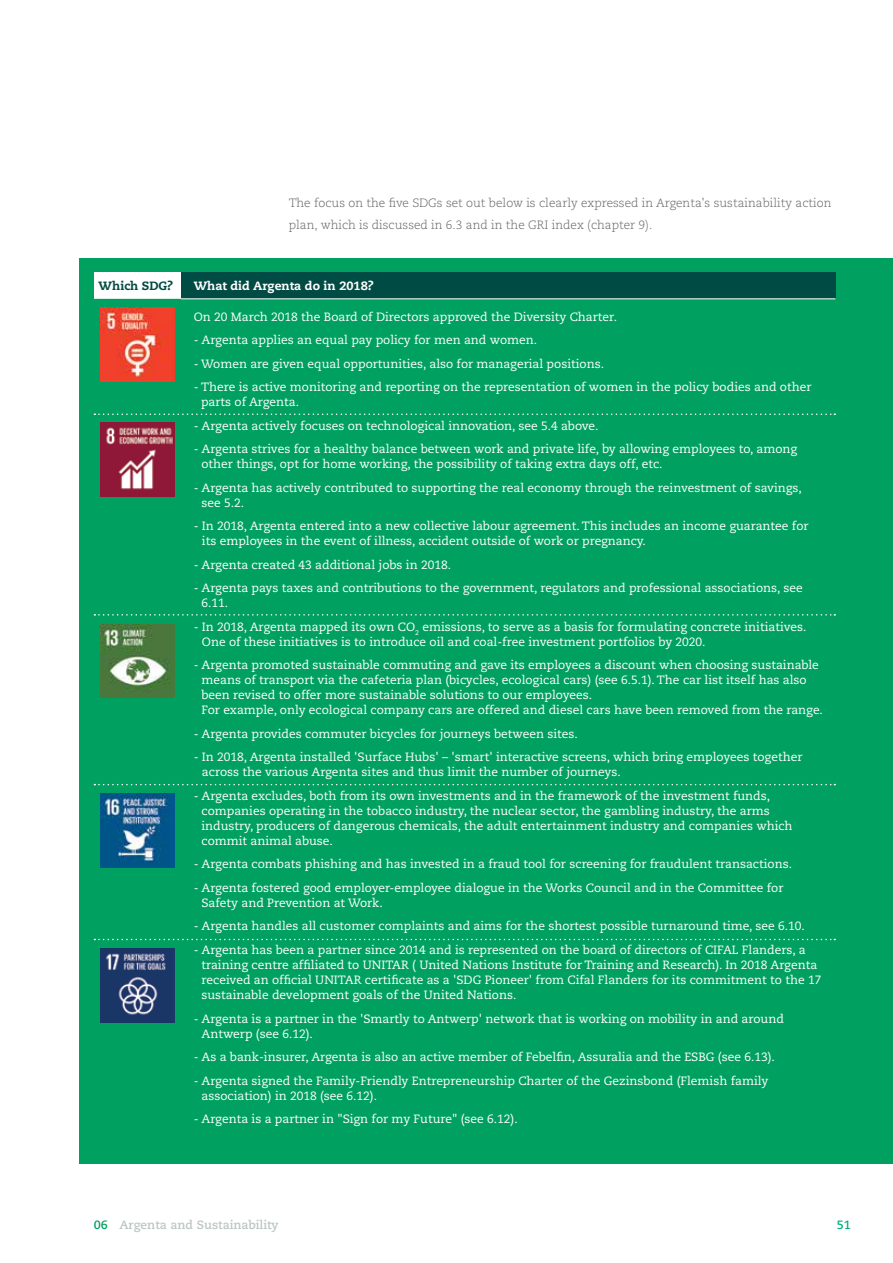
<style>
.page{position:relative;width:893px;height:1263px;background:#fff}
.page>*{position:absolute;margin:0;border:0;box-sizing:border-box;transform-origin:0 0}
.t1{font:12px/15px "Caecilia LT Std";color:#fff}
.t2{font:300 12px/22.5px "Caecilia LT Std";color:#616264}
.t3{font:700 12px "Caecilia LT Std";color:#bcc7c5}
.t4{font:800 12px "Caecilia LT Std";color:#fff}
.t5{font:800 12px "Caecilia LT Std";color:#004b43}
.t6{font:700 12px "Caecilia LT Std";color:#00ae7b}
.s1{color:#00a160}
</style>
<div class="page">
<div style="left:80px;top:259px;width:813px;height:905px;background:#00a160"></div>
<div style="left:94px;top:273px;width:87px;height:26px;background:#fff"></div>
<div style="left:181px;top:273px;width:655px;height:26px;background:#004b43"></div>
<hr style="left:181px;top:298px;width:655px;height:1px;background:#fff">
<img style="left:100px;top:307px;width:74px;height:74px">
<img style="left:100px;top:422px;width:74px;height:74px">
<img style="left:100px;top:624px;width:74px;height:74px">
<img style="left:100px;top:794px;width:74px;height:73px">
<img style="left:100px;top:949px;width:74px;height:73px">
<svg style="left:94px;top:413px;width:741px;height:2px"></svg>
<svg style="left:94px;top:614px;width:741px;height:2px"></svg>
<svg style="left:94px;top:784px;width:741px;height:1px"></svg>
<svg style="left:94px;top:939px;width:741px;height:1px"></svg>
<p class="t2" style="left:289px;top:192px;width:544px">The focus on the five SDGs set out below is clearly expressed in Argenta's sustainability action plan, which is discussed in 6.3 and in the GRI index (chapter 9).</p>
<p class="t5" style="left:99px;top:279px;width:76px">Which SDG?</p>
<p class="t4" style="left:194px;top:279px;width:181px">What did Argenta do in 2018?</p>
<p class="t1" style="left:194px;top:309px;width:425px">On 20 March 2018 the Board of Directors approved the Diversity Charter.</p>
<p class="t1" style="left:194px;top:333px;width:345px">- Argenta applies an equal pay policy for men and women.</p>
<p class="t1" style="left:194px;top:356px;width:412px">- Women are given equal opportunities, also for managerial positions.</p>
<p class="t1" style="left:201px;top:380px;width:612px;text-indent:-7px">- There is active monitoring and reporting on the representation of women in the policy bodies and other parts of Argenta.</p>
<p class="t1" style="left:194px;top:418px;width:406px">- Argenta actively focuses on technological innovation, see 5.4 above.</p>
<p class="t1" style="left:201px;top:442px;width:597px;text-indent:-8px">- Argenta strives for a healthy balance between work and private life, by allowing employees to, among other things, opt for home working, the possibility of taking extra days off, etc.</p>
<p class="t1" style="left:201px;top:480px;width:602px;text-indent:-8px">- Argenta has actively contributed to supporting the real economy through the reinvestment of savings, see 5.2.</p>
<p class="t1" style="left:202px;top:519px;width:608px;text-indent:-8px">- In 2018, Argenta entered into a new collective labour agreement. This includes an income guarantee for its employees in the event of illness, accident outside of work or pregnancy.</p>
<p class="t1" style="left:194px;top:557px;width:259px">- Argenta created 43 additional jobs in 2018.</p>
<p class="t1" style="left:201px;top:581px;width:603px;text-indent:-8px">- Argenta pays taxes and contributions to the government, regulators and professional associations, see<br>6.11.</p>
<p class="t1" style="left:202px;top:619px;width:606px;text-indent:-8px">- In 2018, Argenta mapped its own CO<sub>2</sub> emissions, to serve as a basis for formulating concrete initiatives.<br>One of these initiatives is to introduce oil and coal-free investment portfolios by 2020.</p>
<p class="t1" style="left:201px;top:658px;width:623px;text-indent:-8px">- Argenta promoted sustainable commuting and gave its employees a discount when choosing sustainable means of transport via the cafeteria plan (bicycles, ecological cars) (see 6.5.1). The car list itself has also been revised to offer more sustainable solutions to our employees.<br>For example, only ecological company cars are offered and diesel cars have been removed from the range.</p>
<p class="t1" style="left:194px;top:726px;width:386px">- Argenta provides commuter bicycles for journeys between sites.</p>
<p class="t1" style="left:202px;top:750px;width:602px;text-indent:-8px">- In 2018, Argenta installed 'Surface Hubs' – 'smart' interactive screens, which bring employees together across the various Argenta sites and thus limit the number of journeys.</p>
<p class="t1" style="left:201px;top:788px;width:593px;text-indent:-8px">- Argenta excludes, both from its own investments and in the framework of the investment funds, companies operating in the tobacco industry, the nuclear sector, the gambling industry, the arms industry, producers of dangerous chemicals, the adult entertainment industry and companies which commit animal abuse.</p>
<p class="t1" style="left:194px;top:857px;width:600px">- Argenta combats phishing and has invested in a fraud tool for screening for fraudulent transactions.</p>
<p class="t1" style="left:201px;top:880px;width:584px;text-indent:-8px">- Argenta fostered good employer-employee dialogue in the Works Council and in the Committee for<br>Safety and Prevention at Work.</p>
<p class="t1" style="left:194px;top:919px;width:613px">- Argenta handles all customer complaints and aims for the shortest possible turnaround time, see 6.10.</p>
<p class="t1" style="left:201px;top:942px;width:621px;text-indent:-8px">- Argenta has been a partner since 2014 and is represented on the board of directors of CIFAL Flanders, a training centre affiliated to UNITAR ( United Nations Institute for Training and Research). In 2018 Argenta received an official UNITAR certificate as a 'SDG Pioneer' from Cifal Flanders for its commitment to the 17 sustainable development goals of the United Nations.</p>
<p class="t1" style="left:201px;top:1011px;width:584px;text-indent:-8px">- Argenta is a partner in the 'Smartly to Antwerp' network that is working on mobility in and around<br>Antwerp (see 6.12).</p>
<p class="t1" style="left:194px;top:1049px;width:583px">- As a bank-insurer, Argenta is also an active member of Febelfin, Assuralia and the ESBG (see 6.13).</p>
<p class="t1" style="left:201px;top:1073px;width:568px;text-indent:-8px">- Argenta signed the Family-Friendly Entrepreneurship Charter of the Gezinsbond (Flemish family association) in 2018 (see 6.12).</p>
<p class="t1" style="left:194px;top:1111px;width:326px">- Argenta is a partner in "Sign for my Future" (see 6.12).</p>
<p class="t3" style="left:94px;top:1217px;width:186px"><span class="s1">06</span> Argenta and Sustainability</p>
<p class="t6" style="left:837px;top:1217px;width:16px">51</p>
</div>
